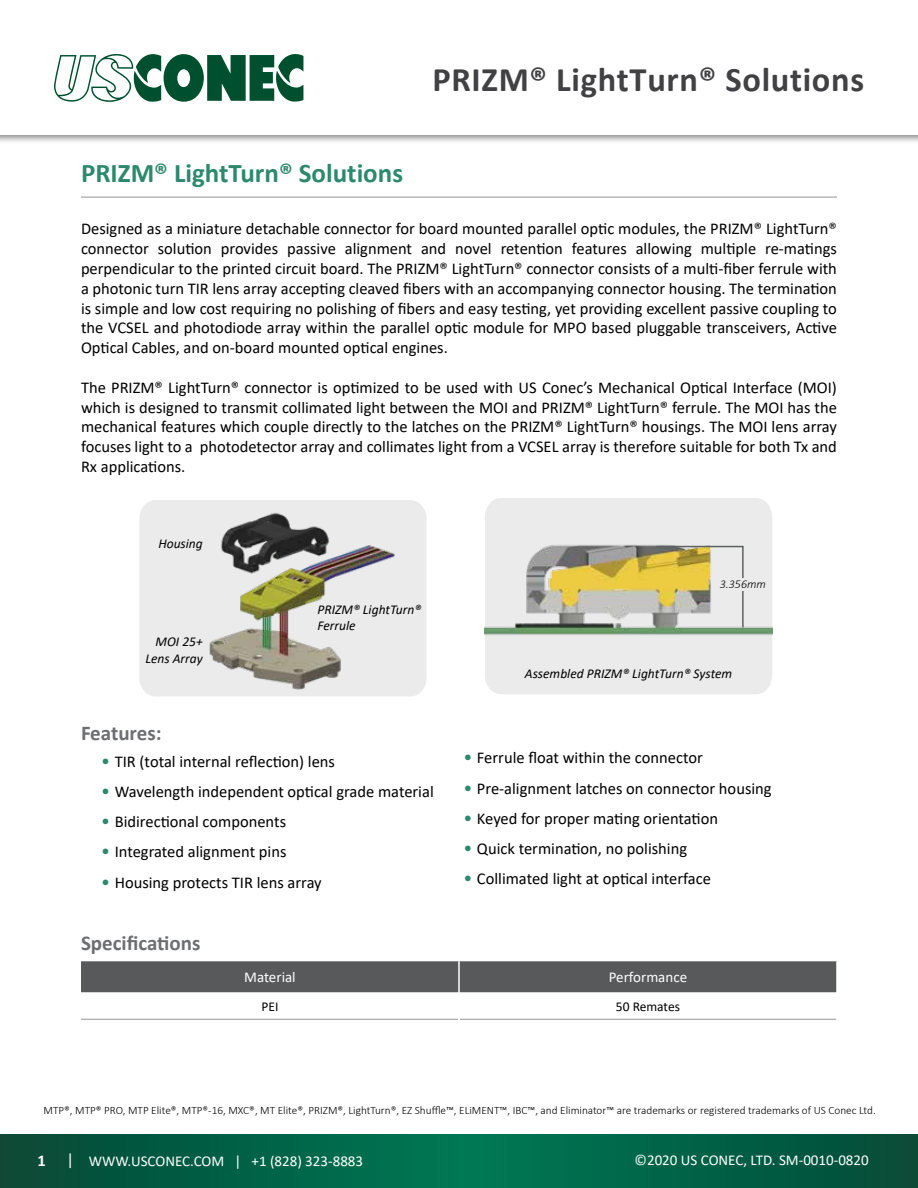
<style>
.page{position:relative;width:918px;height:1188px;background:#fff}
.page>*{position:absolute;margin:0;border:0;box-sizing:border-box;transform-origin:0 0}
.t1{font:700 34.5px "Calibri";letter-spacing:.02em;color:#414042}
.t2{font:700 27px "Calibri";color:#2c896d}
.t3{font:700 21px "Calibri";color:#6d6e71}
.t4{font:16.5px/19.8px "Calibri";color:#000;text-align:justify}
.t5{font:700 16.5px "Calibri";color:#fff}
.t6{font:15px "Calibri";color:#fff}
.t7{font:italic 13.5px/16.2px "Calibri";color:#000}
.t8{font:13.5px "Calibri";color:#000}
.t9{font:italic 300 12px "Calibri";color:#000}
.t10{font:300 11.25px "Calibri";color:#000}
.s1{font-size:18px;color:#2c896d}
.s2{font-size:16.5px}
</style>
<div class="page">
<div style="left:0;top:0;width:918px;height:144px;background:#000;opacity:.5"></div>
<div style="left:0;top:0;width:918px;height:134px;background:#fff"></div>
<svg style="left:0;top:1135px;width:918px;height:53px;background:#016045"></svg>
<svg style="left:54px;top:54px;width:249px;height:48px"></svg>
<hr style="left:81px;top:197px;width:756px;height:1px;background:#9d9fa2">
<div style="left:485px;top:498px;width:287px;height:196px;background:#ebebeb"></div>
<div style="left:139px;top:500px;width:288px;height:196px;background:#ebebeb"></div>
<img style="left:485px;top:539px;width:287px;height:117px">
<hr style="left:656px;top:546px;width:88px;height:1px;background:#5f6062">
<hr style="left:742px;top:546px;width:2px;height:81px;background:#5f6062">
<div style="left:81px;top:961px;width:755px;height:31px;background:#58595b"></div>
<hr style="left:458px;top:961px;width:2px;height:31px;background:#fff">
<hr style="left:81px;top:1019px;width:377px;height:1px;background:#939598">
<hr style="left:460px;top:1019px;width:376px;height:1px;background:#939598">
<img style="left:186px;top:507px;width:210px;height:189px">
<div style="left:720px;top:579px;width:46px;height:12px;background:#ebebeb"></div>
<h1 class="t1" style="left:432px;top:55px;width:433px">PRIZM® LightTurn® Solutions</h1>
<h2 class="t2" style="left:81px;top:154px;width:324px">PRIZM® LightTurn® Solutions</h2>
<p class="t4" style="left:81px;top:219px;width:758px">Designed as a miniature detachable connector for board mounted parallel optic modules, the PRIZM® LightTurn® connector solution provides passive alignment and novel retention features allowing multiple re-matings perpendicular to the printed circuit board. The PRIZM® LightTurn® connector consists of a multi-fiber ferrule with a photonic turn TIR lens array accepting cleaved fibers with an accompanying connector housing. The termination is simple and low cost requiring no polishing of fibers and easy testing, yet providing excellent passive coupling to the VCSEL and photodiode array within the parallel optic module for MPO based pluggable transceivers, Active Optical Cables, and on-board mounted optical engines.</p>
<p class="t4" style="left:81px;top:377px;width:758px">The PRIZM® LightTurn® connector is optimized to be used with US Conec’s Mechanical Optical Interface (MOI) which is designed to transmit collimated light between the MOI and PRIZM® LightTurn® ferrule. The MOI has the mechanical features which couple directly to the latches on the PRIZM® LightTurn® housings. The MOI lens array focuses light to a photodetector array and collimates light from a VCSEL array is therefore suitable for both Tx and Rx applications.</p>
<p class="t7" style="left:158px;top:535px;width:46px">Housing</p>
<p class="t7" style="left:145px;top:633px;width:59px;text-align:right">MOI 25+<br>Lens Array</p>
<p class="t7" style="left:318px;top:601px;width:105px">PRIZM® LightTurn®<br>Ferrule</p>
<p class="t3" style="left:81px;top:718px;width:82px">Features:</p>
<p class="t4" style="left:101px;top:751px;width:235px"><span class="s1">•</span> TIR (total internal reflection) lens</p>
<p class="t4" style="left:101px;top:781px;width:334px"><span class="s1">•</span> Wavelength independent optical grade material</p>
<p class="t4" style="left:101px;top:811px;width:186px"><span class="s1">•</span> Bidirectional components</p>
<p class="t4" style="left:101px;top:842px;width:187px"><span class="s1">•</span> Integrated alignment pins</p>
<p class="t4" style="left:101px;top:872px;width:222px"><span class="s1">•</span> Housing protects TIR lens array</p>
<p class="t3" style="left:81px;top:928px;width:121px">Specifications</p>
<p class="t9" style="left:720px;top:576px;width:48px">3.356mm</p>
<p class="t7" style="left:525px;top:665px;width:209px">Assembled PRIZM® LightTurn® System</p>
<p class="t4" style="left:463px;top:747px;width:241px"><span class="s1">•</span> Ferrule float within the connector</p>
<p class="t4" style="left:463px;top:778px;width:310px"><span class="s1">•</span> Pre-alignment latches on connector housing</p>
<p class="t4" style="left:463px;top:808px;width:256px"><span class="s1">•</span> Keyed for proper mating orientation</p>
<p class="t4" style="left:463px;top:838px;width:225px"><span class="s1">•</span> Quick termination, no polishing</p>
<p class="t4" style="left:463px;top:869px;width:249px"><span class="s1">•</span> Collimated light at optical interface</p>
<p class="t6" style="left:244px;top:967px;width:53px">Material</p>
<p class="t6" style="left:609px;top:967px;width:80px">Performance</p>
<p class="t8" style="left:262px;top:997px;width:18px">PEI</p>
<p class="t8" style="left:616px;top:997px;width:66px">50 Remates</p>
<p class="t10" style="left:44px;top:1103px;width:834px">MTP®, MTP® PRO, MTP Elite®, MTP®-16, MXC®, MT Elite®, PRIZM®, LightTurn®, EZ Shuffle™, ELiMENT™, IBC™, and Eliminator™ are trademarks or registered trademarks of US Conec Ltd.</p>
<p class="t6" style="left:66px;top:1151px;width:298px"><span class="s2">|</span> WWW.USCONEC.COM | +1 (828) 323-8883</p>
<p class="t6" style="left:635px;top:1149px;width:236px">©2020 US CONEC, LTD. SM-0010-0820</p>
<p class="t5" style="left:38px;top:1149px;width:10px">1</p>
</div>
